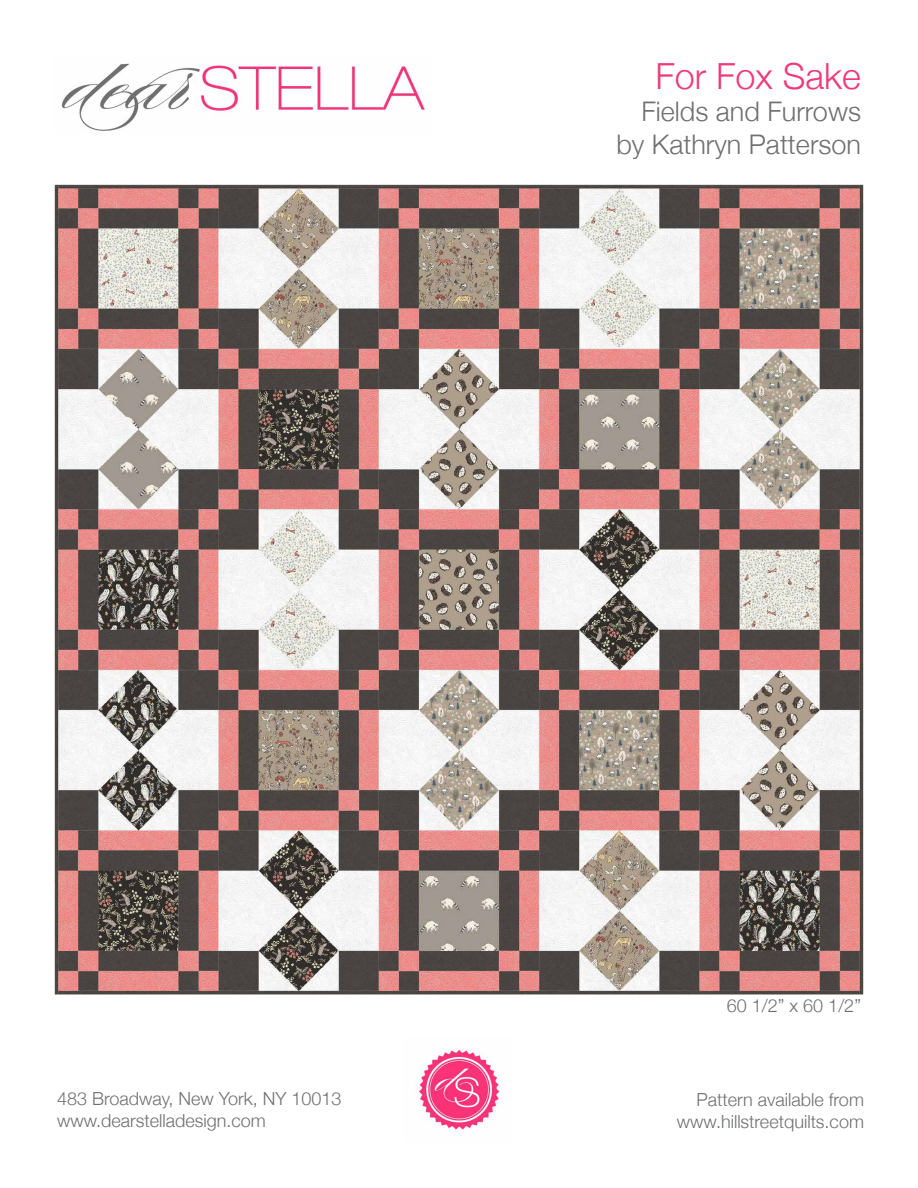
<style>
.page{position:relative;width:918px;height:1188px;background:#fff}
.page>*{position:absolute;margin:0;border:0;box-sizing:border-box;transform-origin:0 0}
.t1{font:300 36px "Helvetica Neue";color:#ee3b7a}
.t2{font:300 27px/32.4px "Helvetica Neue";color:#6f7070;text-align:right}
.t3{font:300 18px/21.6px "Helvetica Neue";color:#6f7070}
</style>
<div class="page">
<img style="left:61px;top:63px;width:365px;height:68px">
<img style="left:415px;top:1048px;width:87px;height:83px">
<img style="left:54px;top:185px;width:810px;height:810px">
<h1 class="t1" style="left:656px;top:47px;width:207px">For Fox Sake</h1>
<h2 class="t2" style="left:616px;top:93px;width:246px">Fields and Furrows by Kathryn Patterson</h2>
<p class="t3" style="left:57px;top:1087px;width:286px">483 Broadway, New York, NY 10013 www.dearstelladesign.com</p>
<p class="t3" style="left:727px;top:993px;width:136px">60 1/2” x 60 1/2”</p>
<p class="t3" style="left:677px;top:1088px;width:189px;text-align:right">Pattern available from www.hillstreetquilts.com</p>
</div>
